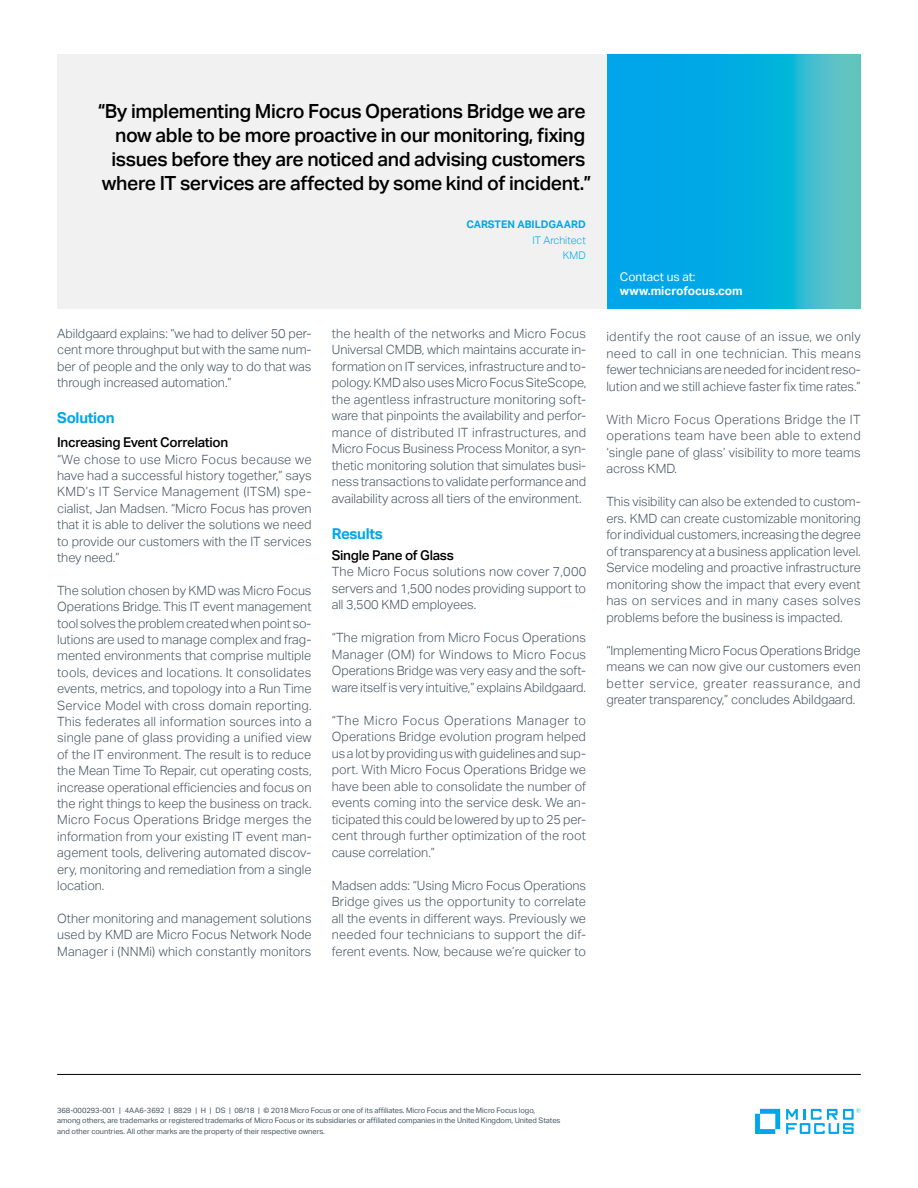
<style>
.page{position:relative;width:918px;height:1188px;background:#fff}
.page>*{position:absolute;margin:0;border:0;box-sizing:border-box;transform-origin:0 0}
.t1{font:500 19.5px/24px "Aktiv Grotesk";letter-spacing:-.02em;color:#000;text-align:center}
.t2{font:700 15px "Aktiv Grotesk";letter-spacing:-.02em;color:#00a6e9}
.t3{font:500 13.5px "Aktiv Grotesk";letter-spacing:-.02em;color:#000}
.t4{font:300 12.75px/16.5px "Aktiv Grotesk";letter-spacing:-.005em;color:#455560;text-align:justify}
.t5{font:700 12px "Aktiv Grotesk";color:#fff}
.t6{font:12px "Aktiv Grotesk";color:#fff}
.t7{font:700 10.5px "Aktiv Grotesk";color:#00a6e9}
.t8{font:300 10.5px/14.2px "Aktiv Grotesk";color:#00a6e9;text-align:right}
.t9{font:7.5px/10.5px "Aktiv Grotesk";letter-spacing:-.005em;color:#455560}
</style>
<div class="page">
<hr style="left:57px;top:1074px;width:804px;height:1px;background:#000">
<svg style="left:755px;top:1109px;width:25px;height:25px"></svg>
<svg style="left:786px;top:1108px;width:75px;height:26px"></svg>
<svg style="left:607px;top:54px;width:254px;height:254px;background:#14b0dc"></svg>
<div style="left:57px;top:54px;width:550px;height:254px;background:#f1f1f2"></div>
<h1 class="t1" style="left:98px;top:99px;width:495px">“By implementing Micro Focus Operations Bridge we are now able to be more proactive in our monitoring, fixing issues before they are noticed and advising customers where IT services are affected by some kind of incident.”</h1>
<p class="t7" style="left:466px;top:218px;width:121px">CARSTEN ABILDGAARD</p>
<p class="t8" style="left:533px;top:234px;width:55px">IT Architect<br>KMD</p>
<p class="t4" style="left:57px;top:325px;width:256px">Abildgaard explains: “we had to deliver 50 per&shy;cent more throughput but with the same num&shy;ber of people and the only way to do that was through increased automation.”</p>
<p class="t2" style="left:57px;top:409px;width:59px">Solution</p>
<p class="t3" style="left:57px;top:435px;width:173px">Increasing Event Correlation</p>
<p class="t4" style="left:57px;top:451px;width:256px">“We chose to use Micro Focus because we have had a successful history together,” says KMD’s IT Service Management (ITSM) spe&shy;cialist, Jan Madsen. “Micro Focus has proven that it is able to deliver the solutions we need to provide our customers with the IT services they need.”</p>
<p class="t4" style="left:57px;top:582px;width:256px">The solution chosen by KMD was Micro Focus Operations Bridge. This IT event management tool solves the problem created when point so&shy;lutions are used to manage complex and frag&shy;mented environments that comprise multiple tools, devices and locations. It consolidates events, metrics, and topology into a Run Time Service Model with cross domain reporting.<br>This federates all information sources into a single pane of glass providing a unified view of the IT environment. The result is to reduce the Mean Time To Repair, cut operating costs, increase operational efficiencies and focus on the right things to keep the business on track.<br>Micro Focus Operations Bridge merges the information from your existing IT event man&shy;agement tools, delivering automated discov&shy;ery, monitoring and remediation from a single location.</p>
<p class="t4" style="left:57px;top:910px;width:256px">Other monitoring and management solutions used by KMD are Micro Focus Network Node Manager i (NNMi) which constantly monitors</p>
<p class="t4" style="left:332px;top:325px;width:256px">the health of the networks and Micro Focus Universal CMDB, which maintains accurate in&shy;formation on IT services, infrastructure and to&shy;pology. KMD also uses Micro Focus SiteScope, the agentless infrastructure monitoring soft&shy;ware that pinpoints the availability and perfor&shy;mance of distributed IT infrastructures, and Micro Focus Business Process Monitor, a syn&shy;thetic monitoring solution that simulates busi&shy;ness transactions to validate performance and availability across all tiers of the environment.</p>
<p class="t2" style="left:332px;top:525px;width:53px">Results</p>
<p class="t3" style="left:332px;top:547px;width:124px">Single Pane of Glass</p>
<p class="t4" style="left:332px;top:564px;width:256px">The Micro Focus solutions now cover 7,000 servers and 1,500 nodes providing support to all 3,500 KMD employees.</p>
<p class="t4" style="left:332px;top:630px;width:256px">“The migration from Micro Focus Operations Manager (OM) for Windows to Micro Focus Operations Bridge was very easy and the soft&shy;ware itself is very intuitive,” explains Abildgaard.</p>
<p class="t4" style="left:332px;top:712px;width:256px">“The Micro Focus Operations Manager to Operations Bridge evolution program helped us a lot by providing us with guidelines and sup&shy;port. With Micro Focus Operations Bridge we have been able to consolidate the number of events coming into the service desk. We an&shy;ticipated this could be lowered by up to 25 per&shy;cent through further optimization of the root cause correlation.”</p>
<p class="t4" style="left:332px;top:877px;width:256px">Madsen adds: “Using Micro Focus Operations Bridge gives us the opportunity to correlate all the events in different ways. Previously we needed four technicians to support the dif&shy;ferent events. Now, because we’re quicker to</p>
<p class="t6" style="left:620px;top:269px;width:77px">Contact us at:</p>
<p class="t5" style="left:620px;top:284px;width:124px">www.microfocus.com</p>
<p class="t4" style="left:606px;top:329px;width:256px">identify the root cause of an issue, we only need to call in one technician. This means fewer technicians are needed for incident reso&shy;lution and we still achieve faster fix time rates.”</p>
<p class="t4" style="left:606px;top:411px;width:256px">With Micro Focus Operations Bridge the IT operations team have been able to extend ‘single pane of glass’ visibility to more teams across KMD.</p>
<p class="t4" style="left:606px;top:494px;width:256px">This visibility can also be extended to custom&shy;ers. KMD can create customizable monitoring for individual customers, increasing the degree of transparency at a business application level.<br>Service modeling and proactive infrastructure monitoring show the impact that every event has on services and in many cases solves problems before the business is impacted.</p>
<p class="t4" style="left:606px;top:642px;width:256px">“Implementing Micro Focus Operations Bridge means we can now give our customers even better service, greater reassurance, and greater transparency,” concludes Abildgaard.</p>
<p class="t9" style="left:57px;top:1105px;width:505px">368-000293-001 | 4AA6-3692 | 8829 | H | DS | 08/18 | © 2018 Micro Focus or one of its affiliates. Micro Focus and the Micro Focus logo, among others, are trademarks or registered trademarks of Micro Focus or its subsidiaries or affiliated companies in the United Kingdom, United States and other countries. All other marks are the property of their respective owners.</p>
</div>
